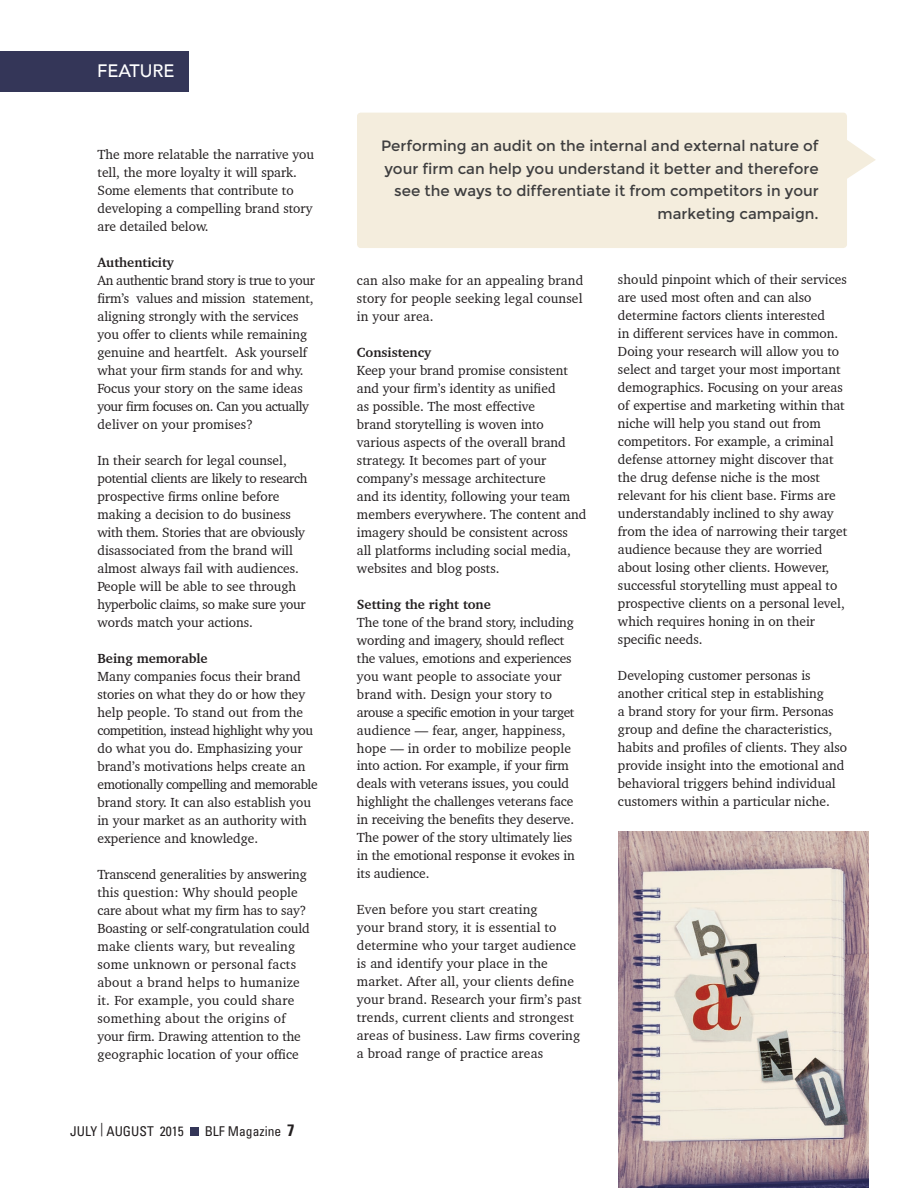
<style>
.page{position:relative;width:918px;height:1188px;background:#fff}
.page>*{position:absolute;margin:0;border:0;box-sizing:border-box;transform-origin:0 0}
.t1{font:500 18px "Avenir";color:#fff}
.t2{font:15px/22.5px "Montserrat";color:#3e3e3f;text-align:right}
.t3{font:13.5px/18px "Charter BT Pro";color:#231f20}
.t4{font:700 13.5px "Charter BT Pro";color:#231f20}
.t5{font:condensed 13.5px "Univers LT Std";color:#231f20}
.s1{font-weight:700;font-size:16.5px}
</style>
<div class="page">
<div style="left:190px;top:1127px;width:9px;height:9px;background:#343658"></div>
<div style="left:357px;top:113px;width:519px;height:135px;background:#f4eddd"></div>
<div style="left:0;top:51px;width:189px;height:40px;background:#343658"></div>
<img style="left:618px;top:832px;width:250px;height:356px">
<h1 class="t1" style="left:97px;top:55px;width:79px">FEATURE</h1>
<p class="t3" style="left:98px;top:145px;width:218px">The more relatable the narrative you tell, the more loyalty it will spark.<br>Some elements that contribute to developing a compelling brand story are detailed below.</p>
<p class="t4" style="left:98px;top:253px;width:78px">Authenticity</p>
<p class="t3" style="left:98px;top:271px;width:219px">An authentic brand story is true to your firm’s values and mission statement, aligning strongly with the services you offer to clients while remaining genuine and heartfelt. Ask yourself what your firm stands for and why.<br>Focus your story on the same ideas your firm focuses on. Can you actually deliver on your promises?</p>
<p class="t3" style="left:98px;top:451px;width:212px">In their search for legal counsel, potential clients are likely to research prospective firms online before making a decision to do business with them. Stories that are obviously disassociated from the brand will almost always fail with audiences.<br>People will be able to see through hyperbolic claims, so make sure your words match your actions.</p>
<p class="t4" style="left:98px;top:649px;width:112px">Being memorable</p>
<p class="t3" style="left:98px;top:667px;width:222px">Many companies focus their brand stories on what they do or how they help people. To stand out from the competition, instead highlight why you do what you do. Emphasizing your brand’s motivations helps create an emotionally compelling and memorable brand story. It can also establish you in your market as an authority with experience and knowledge.</p>
<p class="t3" style="left:98px;top:865px;width:214px">Transcend generalities by answering this question: Why should people care about what my firm has to say?<br>Boasting or self-congratulation could make clients wary, but revealing some unknown or personal facts about a brand helps to humanize it. For example, you could share something about the origins of your firm. Drawing attention to the geographic location of your office</p>
<p class="t5" style="left:70px;top:1123px;width:115px">JULY | AUGUST 2015</p>
<p class="t5" style="left:205px;top:1123px;width:91px">BLF Magazine <span class="s1">7</span></p>
<p class="t2" style="left:381px;top:135px;width:439px">Performing an audit on the internal and external nature of your firm can help you understand it better and therefore see the ways to differentiate it from competitors in your marketing campaign.</p>
<p class="t3" style="left:357px;top:271px;width:228px;text-align:justify">can also make for an appealing brand story for people seeking legal counsel in your area.</p>
<p class="t4" style="left:357px;top:343px;width:76px">Consistency</p>
<p class="t3" style="left:357px;top:361px;width:231px">Keep your brand promise consistent and your firm’s identity as unified<br>as possible. The most effective<br>brand storytelling is woven into various aspects of the overall brand strategy. It becomes part of your company’s message architecture<br>and its identity, following your team members everywhere. The content and imagery should be consistent across<br>all platforms including social media, websites and blog posts.</p>
<p class="t4" style="left:357px;top:595px;width:135px">Setting the right tone</p>
<p class="t3" style="left:357px;top:613px;width:219px">The tone of the brand story, including wording and imagery, should reflect the values, emotions and experiences you want people to associate your brand with. Design your story to arouse a specific emotion in your target audience — fear, anger, happiness, hope — in order to mobilize people into action. For example, if your firm deals with veterans issues, you could highlight the challenges veterans face in receiving the benefits they deserve.<br>The power of the story ultimately lies in the emotional response it evokes in its audience.</p>
<p class="t3" style="left:357px;top:901px;width:226px">Even before you start creating<br>your brand story, it is essential to determine who your target audience is and identify your place in the market. After all, your clients define your brand. Research your firm’s past trends, current clients and strongest areas of business. Law firms covering a broad range of practice areas</p>
<p class="t3" style="left:618px;top:271px;width:231px">should pinpoint which of their services are used most often and can also determine factors clients interested<br>in different services have in common.<br>Doing your research will allow you to select and target your most important demographics. Focusing on your areas of expertise and marketing within that niche will help you stand out from competitors. For example, a criminal defense attorney might discover that the drug defense niche is the most relevant for his client base. Firms are understandably inclined to shy away from the idea of narrowing their target audience because they are worried about losing other clients. However, successful storytelling must appeal to prospective clients on a personal level, which requires honing in on their specific needs.</p>
<p class="t3" style="left:618px;top:667px;width:231px">Developing customer personas is another critical step in establishing<br>a brand story for your firm. Personas group and define the characteristics, habits and profiles of clients. They also provide insight into the emotional and behavioral triggers behind individual customers within a particular niche.</p>
</div>
